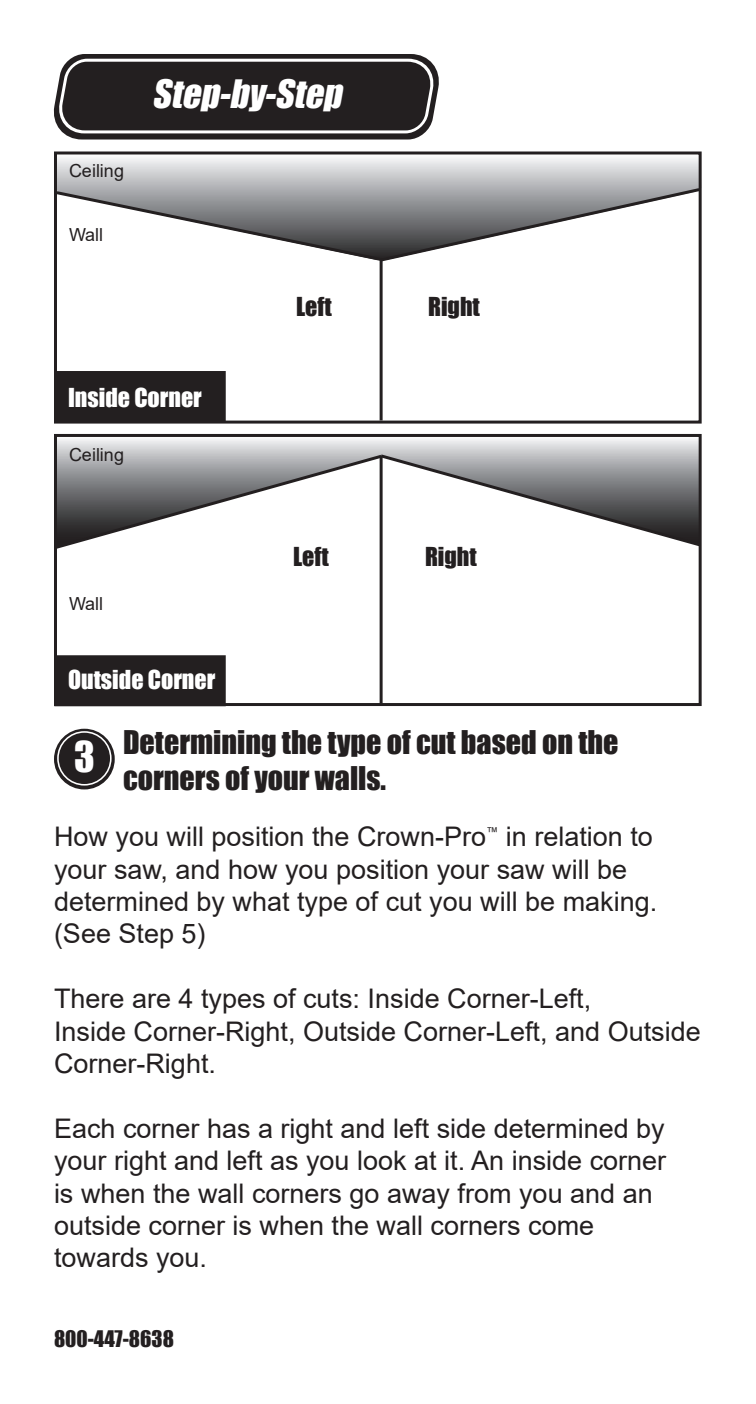
<style>
.page{position:relative;width:756px;height:1404px;background:#fff}
.page>*{position:absolute;margin:0;border:0;box-sizing:border-box;transform-origin:0 0}
.t1{font:39px "Impact";color:#fff}
.t2{font:italic 36px "Impact";color:#fff}
.t3{font:30px/36px "Impact";color:#231f20}
.t4{font:27px/32.4px "Arial";color:#231f20}
.t5{font:24px "Impact";color:#fff}
.t6{font:24px "Impact";color:#231f20}
.t7{font:21px "Impact";color:#231f20}
.t8{font:18px "Arial";color:#231f20}
</style>
<div class="page">
<svg style="left:58px;top:439px;width:640px;height:13px"></svg>
<svg style="left:58px;top:158px;width:640px;height:28px;background:#d3d4d6"></svg>
<svg style="left:53px;top:54px;width:386px;height:86px;background:#3c3939"></svg>
<div style="left:54px;top:152px;width:648px;height:272px;border:3px solid #231f20"></div>
<div style="left:54px;top:434px;width:648px;height:272px;border:3px solid #231f20"></div>
<div style="left:54px;top:729px;width:61px;height:60px;background:#231f20;border-radius:50%"></div>
<div style="left:57px;top:731px;width:55px;height:55px;border:2px solid #fff;border-radius:50%"></div>
<hr style="left:380px;top:259px;width:3px;height:161px;background:#231f20">
<hr style="left:380px;top:456px;width:3px;height:248px;background:#231f20">
<svg style="left:54px;top:186px;width:648px;height:78px"></svg>
<svg style="left:54px;top:452px;width:648px;height:99px"></svg>
<div style="left:56px;top:373px;width:168px;height:48px;background:#231f20"></div>
<div style="left:54px;top:371px;width:172px;height:52px;border:3px solid #231f20"></div>
<div style="left:56px;top:657px;width:168px;height:48px;background:#231f20"></div>
<div style="left:54px;top:655px;width:172px;height:51px;border:3px solid #231f20"></div>
<p class="t8" style="left:69px;top:158px;width:57px">Ceiling</p>
<p class="t8" style="left:69px;top:222px;width:36px">Wall</p>
<p class="t2" style="left:152px;top:66px;width:200px">Step-by-Step</p>
<p class="t6" style="left:296px;top:288px;width:37px">Left</p>
<p class="t5" style="left:68px;top:379px;width:135px">Inside Corner</p>
<p class="t8" style="left:69px;top:442px;width:57px">Ceiling</p>
<p class="t8" style="left:69px;top:591px;width:36px">Wall</p>
<p class="t5" style="left:68px;top:661px;width:149px">Outside Corner</p>
<p class="t6" style="left:293px;top:538px;width:37px">Left</p>
<p class="t6" style="left:428px;top:288px;width:53px">Right</p>
<p class="t6" style="left:425px;top:538px;width:53px">Right</p>
<p class="t3" style="left:123px;top:723px;width:497px">Determining the type of cut based on the corners of your walls.</p>
<p class="t4" style="left:54px;top:820px;width:605px">How you will position the Crown-Pro<sup>™</sup> in relation to your saw, and how you position your saw will be determined by what type of cut you will be making.</p>
<p class="t4" style="left:54px;top:918px;width:153px">(See Step 5)</p>
<p class="t4" style="left:54px;top:982px;width:539px">There are 4 types of cuts: Inside Corner-Left,</p>
<p class="t4" style="left:54px;top:1015px;width:648px">Inside Corner-Right, Outside Corner-Left, and Outside<br>Corner-Right.</p>
<p class="t4" style="left:54px;top:1112px;width:614px">Each corner has a right and left side determined by your right and left as you look at it. An inside corner is when the wall corners go away from you and an outside corner is when the wall corners come</p>
<p class="t4" style="left:54px;top:1242px;width:155px">towards you.</p>
<p class="t1" style="left:74px;top:726px;width:22px">3</p>
<p class="t7" style="left:54px;top:1323px;width:121px">800-447-8638</p>
</div>
